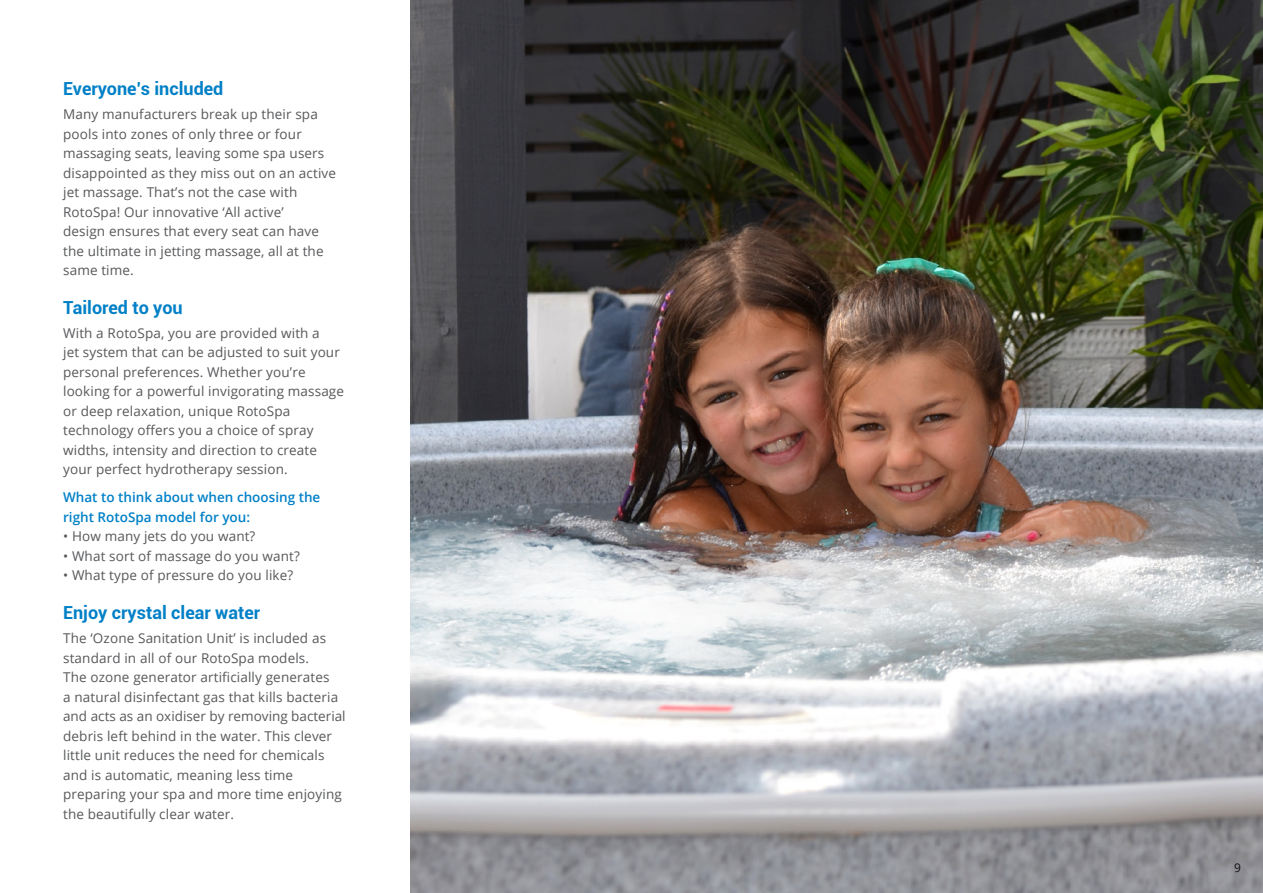
<style>
.page{position:relative;width:1263px;height:893px;background:#fff}
.page>*{position:absolute;margin:0;border:0;box-sizing:border-box;transform-origin:0 0}
.t1{font:700 18px "Roboto";color:#0080c7}
.t2{font:13.5px/19.5px "Open Sans";letter-spacing:.01em;color:#57585a}
.t3{font:600 13.5px/19.5px "Open Sans";color:#0080c7}
.t4{font:12px "Open Sans";color:#231f20}
</style>
<div class="page">
<img style="left:410px;top:0;width:853px;height:893px">
<h1 class="t1" style="left:63px;top:76px;width:162px">Everyone’s included</h1>
<p class="t2" style="left:63px;top:104px;width:274px">Many manufacturers break up their spa pools into zones of only three or four massaging seats, leaving some spa users disappointed as they miss out on an active jet massage. That’s not the case with RotoSpa! Our innovative ‘All active’<br>design ensures that every seat can have the ultimate in jetting massage, all at the same time.</p>
<h1 class="t1" style="left:63px;top:295px;width:121px">Tailored to you</h1>
<p class="t2" style="left:63px;top:323px;width:282px">With a RotoSpa, you are provided with a<br>jet system that can be adjusted to suit your personal preferences. Whether you’re looking for a powerful invigorating massage or deep relaxation, unique RotoSpa technology offers you a choice of spray widths, intensity and direction to create your perfect hydrotherapy session.</p>
<p class="t3" style="left:63px;top:487px;width:259px">What to think about when choosing the right RotoSpa model for you:</p>
<p class="t2" style="left:63px;top:526px;width:194px">• How many jets do you want?</p>
<p class="t2" style="left:63px;top:546px;width:238px">• What sort of massage do you want?</p>
<p class="t2" style="left:63px;top:565px;width:232px">• What type of pressure do you like?</p>
<h1 class="t1" style="left:63px;top:600px;width:199px">Enjoy crystal clear water</h1>
<p class="t2" style="left:63px;top:628px;width:284px">The ‘Ozone Sanitation Unit’ is included as standard in all of our RotoSpa models.<br>The ozone generator artificially generates<br>a natural disinfectant gas that kills bacteria and acts as an oxidiser by removing bacterial debris left behind in the water. This clever little unit reduces the need for chemicals and is automatic, meaning less time preparing your spa and more time enjoying the beautifully clear water.</p>
<p class="t4" style="left:1234px;top:859px;width:8px">9</p>
</div>
